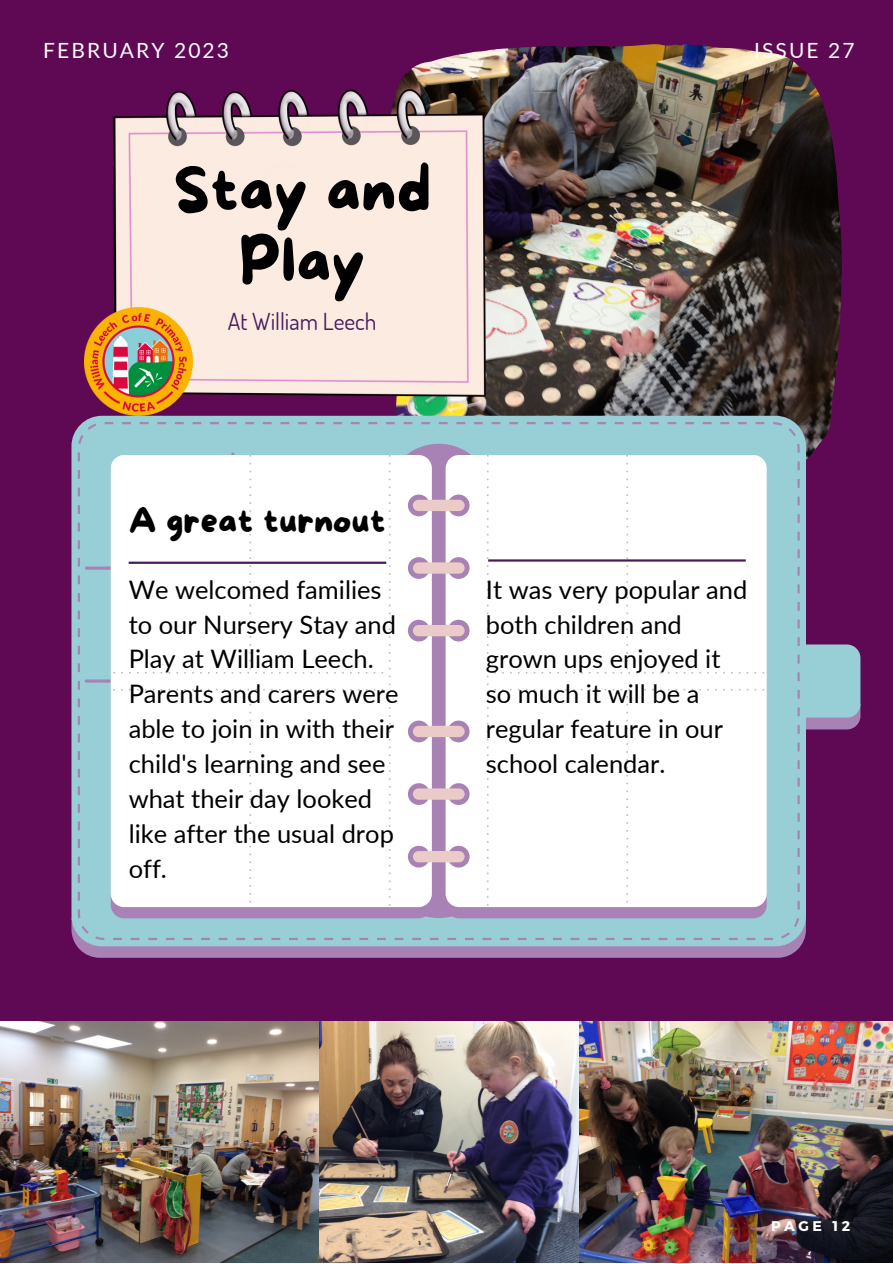
<style>
.page{position:relative;width:893px;height:1264px;background:#fff}
.page>*{position:absolute;margin:0;border:0;box-sizing:border-box;transform-origin:0 0}
.t1{font:63px/70.8px "More Sugar";color:#000;text-align:center}
.t2{font:34.5px "More Sugar";color:#000}
.t3{font:25.5px/34.8px "Lato";color:#000}
.t4{font:23.55px "Dosis";color:#4a1c5d}
.t5{font:21px "Lato";letter-spacing:.1em;color:#fafbfb}
.t6{font:700 14.1px "Montserrat";letter-spacing:.25em;color:#fff}
</style>
<div class="page">
<div style="left:0;top:0;width:892px;height:1262px;background:#5f0853"></div>
<img style="left:386px;top:44px;width:455px;height:372px">
<img style="left:112px;top:89px;width:373px;height:317px">
<svg style="left:77px;top:946px;width:724px;height:11px;background:#a782b4"></svg>
<svg style="left:71px;top:416px;width:789px;height:530px"></svg>
<svg style="left:78px;top:422px;width:721px;height:518px;background:#9fc7d3"></svg>
<div style="left:113px;top:455px;width:651px;height:450px;background:#fff"></div>
<hr style="left:129px;top:561px;width:257px;height:3px;background:#4a1c5d">
<hr style="left:488px;top:559px;width:257px;height:2px;background:#4a1c5d">
<img style="left:318px;top:1021px;width:261px;height:241px">
<img style="left:579px;top:1021px;width:313px;height:241px">
<img style="left:0;top:1021px;width:318px;height:241px">
<img style="left:84px;top:307px;width:108px;height:108px">
<p class="t5" style="left:43px;top:37px;width:187px">FEBRUARY 2023</p>
<p class="t5" style="left:754px;top:37px;width:102px">ISSUE 27</p>
<h1 class="t1" style="left:173px;top:158px;width:259px">Stay and<br>Play</h1>
<p class="t4" style="left:228px;top:306px;width:150px">At William Leech</p>
<h2 class="t2" style="left:129px;top:502px;width:258px">A great turnout</h2>
<p class="t3" style="left:129px;top:571px;width:271px">We welcomed families to our Nursery Stay and<br>Play at William Leech.<br>Parents and carers were able to join in with their child's learning and see what their day looked like after the usual drop off.</p>
<p class="t3" style="left:486px;top:571px;width:263px">It was very popular and both children and grown ups enjoyed it so much it will be a regular feature in our school calendar.</p>
<p class="t6" style="left:771px;top:1216px;width:80px">PAGE 12</p>
</div>
